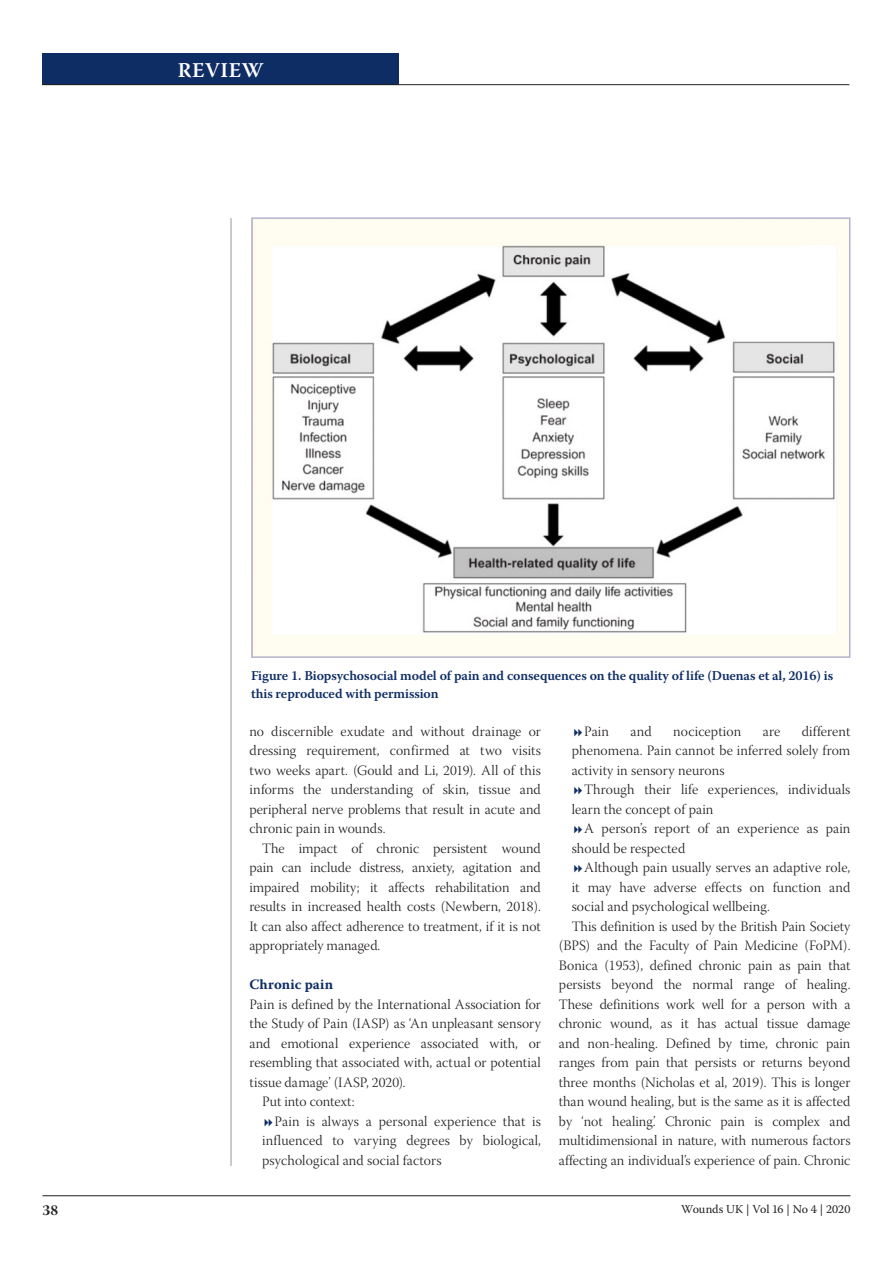
<style>
.page{position:relative;width:893px;height:1263px;background:#fff}
.page>*{position:absolute;margin:0;border:0;box-sizing:border-box;transform-origin:0 0}
.t1{font:600 21px "Warnock Pro";letter-spacing:.025em;color:#fff}
.t2{font:15px "Warnock Pro Bold Subh";color:#231f20}
.Paragraph_indented{font:14.25px/19.5px "Warnock Pro Light Subh";letter-spacing:.01em;color:#231f20;text-align:justify}
.Paragraph_non-indent{font:14.25px/19.5px "Warnock Pro Light Subh";letter-spacing:.005em;color:#231f20;text-align:justify}
.Paragraph_indented-2{font:14.25px "Warnock Pro Light Subh";letter-spacing:-.01em;color:#231f20}
.B-head{font:700 14.25px "Warnock Pro";letter-spacing:.02em;color:#0f2d65}
.Figure_caption{font:600 13.5px/18px "Warnock Pro";letter-spacing:-.01em;color:#0f2d65}
.t3{font:12px "Warnock Pro";letter-spacing:-.005em;color:#231f20}
</style>
<div class="page">
<hr style="left:43px;top:1195px;width:807px;height:1px;background:#231f20">
<div style="left:43px;top:53px;width:356px;height:32px;background:#0f2d65"></div>
<hr style="left:43px;top:84px;width:806px;height:1px;background:#231f20">
<hr style="left:231px;top:218px;width:1px;height:948px;background:#939598">
<img style="left:253px;top:219px;width:595px;height:437px">
<div style="left:805px;top:246px;width:30px;height:31px;background:#fff"></div>
<h1 class="t1" style="left:178px;top:57px;width:87px">REVIEW</h1>
<p class="t2" style="left:43px;top:1201px;width:17px">38</p>
<p class="Figure_caption" style="left:251px;top:666px;width:584px">Figure 1. Biopsychosocial model of pain and consequences on the quality of life (Duenas et al, 2016) is this reproduced with permission</p>
<p class="Paragraph_non-indent" style="left:249px;top:723px;width:293px">no discernible exudate and without drainage or dressing requirement, confirmed at two visits two weeks apart. (Gould and Li, 2019). All of this informs the understanding of skin, tissue and peripheral nerve problems that result in acute and chronic pain in wounds.</p>
<p class="Paragraph_indented" style="left:249px;top:840px;width:293px;text-indent:13px">The impact of chronic persistent wound pain can include distress, anxiety, agitation and impaired mobility; it affects rehabilitation and results in increased health costs (Newbern, 2018).<br>It can also affect adherence to treatment, if it is not appropriately managed.</p>
<p class="B-head" style="left:249px;top:976px;width:85px">Chronic pain</p>
<p class="Paragraph_non-indent" style="left:249px;top:996px;width:293px">Pain is defined by the International Association for the Study of Pain (IASP) as ‘An unpleasant sensory and emotional experience associated with, or resembling that associated with, actual or potential tissue damage’ (IASP, 2020).</p>
<p class="Paragraph_indented-2" style="left:262px;top:1094px;width:94px">Put into context:</p>
<p class="Paragraph_indented" style="left:262px;top:1113px;width:280px;text-indent:12px">Pain is always a personal experience that is influenced to varying degrees by biological, psychological and social factors</p>
<p class="Paragraph_indented" style="left:572px;top:723px;width:280px;text-indent:230px">different phenomena. Pain cannot be inferred solely from activity in sensory neurons</p>
<p class="Paragraph_indented" style="left:572px;top:782px;width:280px;text-indent:12px">Through their life experiences, individuals learn the concept of pain</p>
<p class="Paragraph_indented" style="left:572px;top:821px;width:280px;text-indent:12px">A person’s report of an experience as pain should be respected</p>
<p class="Paragraph_indented" style="left:572px;top:860px;width:280px;text-indent:12px">Although pain usually serves an adaptive role, it may have adverse effects on function and social and psychological wellbeing.</p>
<p class="Paragraph_indented" style="left:559px;top:918px;width:293px;text-indent:13px">This definition is used by the British Pain Society (BPS) and the Faculty of Pain Medicine (FoPM).<br>Bonica (1953), defined chronic pain as pain that persists beyond the normal range of healing.<br>These definitions work well for a person with a chronic wound, as it has actual tissue damage and non-healing. Defined by time, chronic pain ranges from pain that persists or returns beyond three months (Nicholas et al, 2019). This is longer than wound healing, but is the same as it is affected by ‘not healing’. Chronic pain is complex and multidimensional in nature, with numerous factors affecting an individual’s experience of pain. Chronic</p>
<p class="Paragraph_indented" style="left:584px;top:723px;width:26px">Pain</p>
<p class="Paragraph_indented" style="left:631px;top:723px;width:23px">and</p>
<p class="Paragraph_indented" style="left:673px;top:723px;width:70px">nociception</p>
<p class="Paragraph_indented" style="left:763px;top:723px;width:19px">are</p>
<p class="t3" style="left:681px;top:1202px;width:171px">Wounds UK | Vol 16 | No 4 | 2020</p>
</div>
